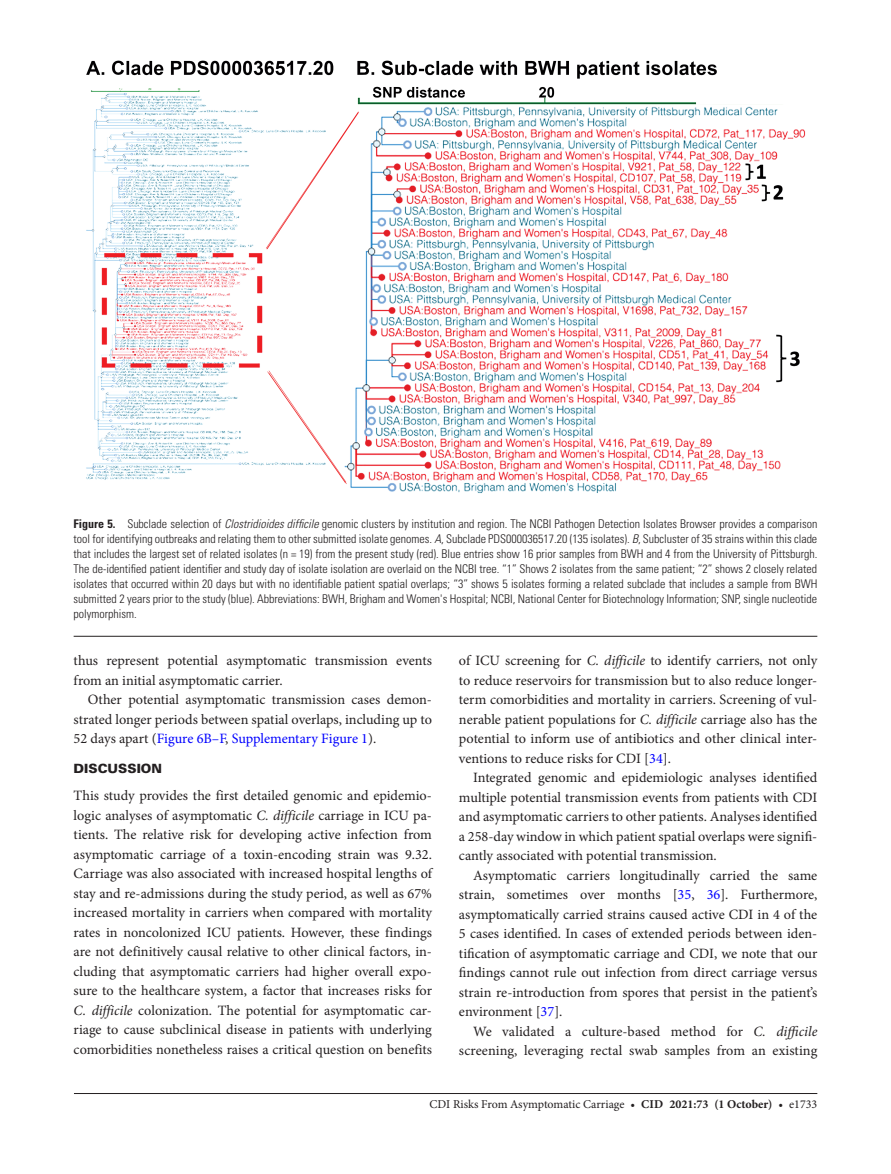
<style>
.page{position:relative;width:891px;height:1174px;background:#fff}
.page>*{position:absolute;margin:0;border:0;box-sizing:border-box;transform-origin:0 0}
.t1{font:14.25px/19.5px "Minion Pro";color:#231f20;text-align:justify}
.t2{font:900 12.75px "Univers LT Std";color:#231f20}
.t3{font:300 condensed 12px/15px "Univers LT Std";color:#231f20;text-align:justify}
.t4{font:12px "Minion Pro";letter-spacing:-.005em;color:#231f20}
.s1{font-weight:700}
.s2{font-style:italic}
.s3{color:#00f}
</style>
<div class="page">
<hr style="left:74px;top:1093px;width:743px;height:1px;background:#231f20">
<hr style="left:74px;top:636px;width:743px;height:1px;background:#231f20">
<img style="left:86px;top:60px;width:720px;height:434px">
<p class="t3" style="left:74px;top:516px;width:745px"><span class="s1">Figure 5.</span> Subclade selection of <span class="s2">Clostridioides difficile</span> genomic clusters by institution and region. The NCBI Pathogen Detection Isolates Browser provides a comparison tool for identifying outbreaks and relating them to other submitted isolate genomes. <span class="s2">A</span>, Subclade PDS000036517.20 (135 isolates). <span class="s2">B</span>, Subcluster of 35 strains within this clade that includes the largest set of related isolates (n = 19) from the present study (red). Blue entries show 16 prior samples from BWH and 4 from the University of Pittsburgh.<br>The de-identified patient identifier and study day of isolate isolation are overlaid on the NCBI tree. “1” Shows 2 isolates from the same patient; “2” shows 2 closely related isolates that occurred within 20 days but with no identifiable patient spatial overlaps; “3” shows 5 isolates forming a related subclade that includes a sample from BWH submitted 2 years prior to the study (blue). Abbreviations: BWH, Brigham and Women's Hospital; NCBI, National Center for Biotechnology Information; SNP, single nucleotide polymorphism.</p>
<p class="t1" style="left:74px;top:651px;width:360px">thus represent potential asymptomatic transmission events from an initial asymptomatic carrier.</p>
<p class="t1" style="left:74px;top:690px;width:360px;text-indent:14px">Other potential asymptomatic transmission cases demon&shy;strated longer periods between spatial overlaps, including up to 52 days apart (<span class="s3">Figure 6B–F</span>, <span class="s3">Supplementary Figure 1</span>).</p>
<p class="t2" style="left:74px;top:761px;width:90px">DISCUSSION</p>
<p class="t1" style="left:74px;top:786px;width:360px">This study provides the first detailed genomic and epidemio&shy;logic analyses of asymptomatic <span class="s2">C. difficile</span> carriage in ICU pa&shy;tients. The relative risk for developing active infection from asymptomatic carriage of a toxin-encoding strain was 9.32.<br>Carriage was also associated with increased hospital lengths of stay and re-admissions during the study period, as well as 67% increased mortality in carriers when compared with mortality rates in noncolonized ICU patients. However, these findings are not definitively causal relative to other clinical factors, in&shy;cluding that asymptomatic carriers had higher overall expo&shy;sure to the healthcare system, a factor that increases risks for <span class="s2">C. difficile</span> colonization. The potential for asymptomatic car&shy;riage to cause subclinical disease in patients with underlying comorbidities nonetheless raises a critical question on benefits</p>
<p class="t1" style="left:459px;top:651px;width:360px">of ICU screening for <span class="s2">C. difficile</span> to identify carriers, not only to reduce reservoirs for transmission but to also reduce longer&shy;term comorbidities and mortality in carriers. Screening of vul&shy;nerable patient populations for <span class="s2">C. difficile</span> carriage also has the potential to inform use of antibiotics and other clinical inter&shy;ventions to reduce risks for CDI [<span class="s3">34</span>].</p>
<p class="t1" style="left:459px;top:768px;width:360px;text-indent:14px">Integrated genomic and epidemiologic analyses identified multiple potential transmission events from patients with CDI and asymptomatic carriers to other patients. Analyses identified a 258-day window in which patient spatial overlaps were signifi&shy;cantly associated with potential transmission.</p>
<p class="t1" style="left:459px;top:865px;width:360px;text-indent:14px">Asymptomatic carriers longitudinally carried the same strain, sometimes over months [<span class="s3">35</span>, <span class="s3">36</span>]. Furthermore, asymptomatically carried strains caused active CDI in 4 of the 5 cases identified. In cases of extended periods between iden&shy;tification of asymptomatic carriage and CDI, we note that our findings cannot rule out infection from direct carriage versus strain re-introduction from spores that persist in the patient’s environment [<span class="s3">37</span>].</p>
<p class="t1" style="left:459px;top:1021px;width:360px;text-align:right">We validated a culture-based method for <span class="s2">C. difficile </span>screening, leveraging rectal swab samples from an existing</p>
<p class="t4" style="left:430px;top:1096px;width:389px">CDI Risks From Asymptomatic Carriage • <span class="s1">cid 2021:73 (1 October)</span> • e1733</p>
</div>
